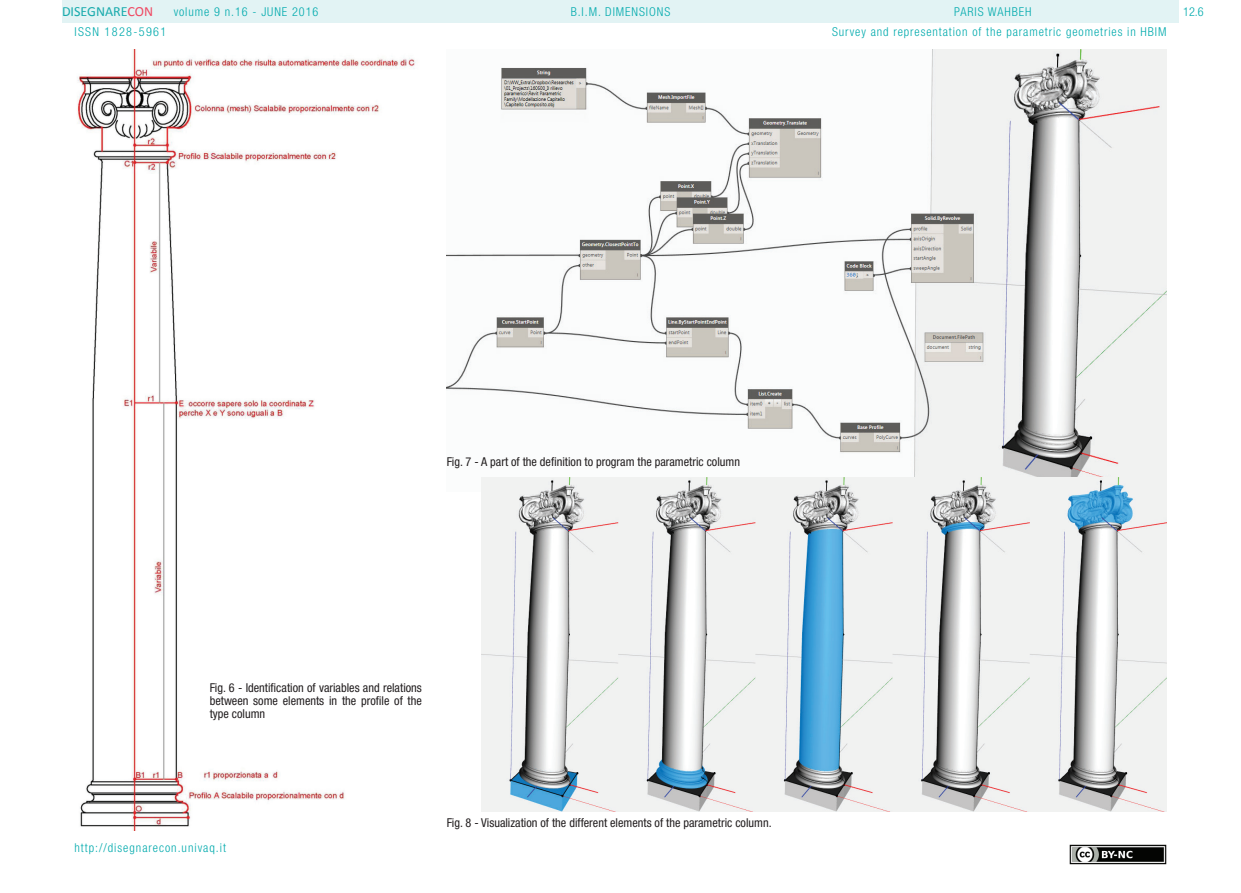
<style>
.page{position:relative;width:1241px;height:893px;background:#fff}
.page>*{position:absolute;margin:0;border:0;box-sizing:border-box;transform-origin:0 0}
.t1{font:14px "Calibri";color:#17aaac}
.t2{font:condensed 12.25px/13.1px "Helvetica Neue LT Std";color:#231f20;text-align:justify}
.t3{font:300 condensed 12.25px/19.4px "Helvetica Neue LT Std";letter-spacing:.075em;color:#00aaad}
.t4{font:300 condensed 12.25px "Helvetica Neue LT Std";letter-spacing:.11em;color:#00aaad}
.s1{color:#ef4862}
</style>
<div class="page">
<div style="left:62px;top:0;width:1116px;height:23px;background:#e2f3f4"></div>
<img style="left:1069px;top:845px;width:97px;height:19px">
<img style="left:77px;top:50px;width:339px;height:781px">
<img style="left:446px;top:50px;width:720px;height:427px">
<img style="left:481px;top:477px;width:685px;height:334px">
<p class="t1" style="left:62px;top:3px;width:93px">DISEGNARE<span class="s1">CON</span></p>
<p class="t3" style="left:832px;top:2px;width:336px;text-indent:122px">paris wahbeh<br>Survey and representation of the parametric geometries in HBIM</p>
<p class="t3" style="left:174px;top:2px;width:146px">volume 9 n.16 - JUNE 2016</p>
<p class="t3" style="left:570px;top:2px;width:101px">B.I.M. DIMENSIONS</p>
<p class="t3" style="left:1182px;top:2px;width:22px">12.6</p>
<p class="t4" style="left:74px;top:24px;width:93px">ISSN 1828-5961</p>
<p class="t2" style="left:446px;top:455px;width:295px">Fig. 7 - A part of the definition to program the parametric column</p>
<p class="t2" style="left:210px;top:681px;width:214px">Fig. 6 - Identification of variables and relations between some elements in the profile of the type column</p>
<p class="t3" style="left:74px;top:838px;width:153px">http://disegnarecon.univaq.it</p>
<p class="t2" style="left:446px;top:816px;width:326px">Fig. 8 - Visualization of the different elements of the parametric column.</p>
</div>
